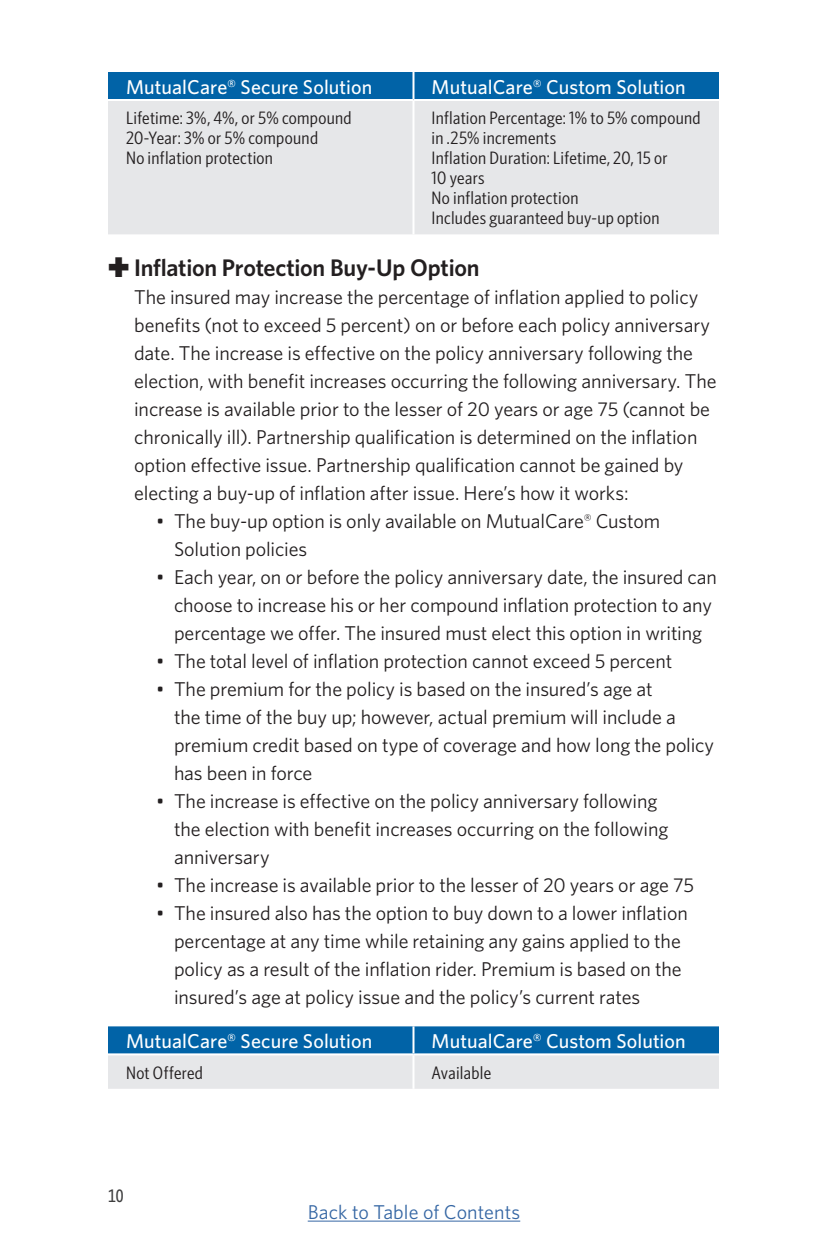
<style>
.page{position:relative;width:828px;height:1260px;background:#fff}
.page>*{position:absolute;margin:0;border:0;box-sizing:border-box;transform-origin:0 0}
.t1{font:600 24px "Whitney";letter-spacing:-.015em;color:#231f20}
.t2{font:20px/28px "Whitney";letter-spacing:-.005em;color:#231f20}
.t3{font:500 20px "Whitney";letter-spacing:.005em;color:#fff}
.t4{font:20px "Whitney";letter-spacing:.005em;color:#3667a4}
.t5{font:18px/20px "Whitney Condensed";letter-spacing:.015em;color:#231f20;scale:1.1 1}
.t6{font:500 18px "Whitney Condensed";color:#3e3e3f}
.s1{font-size:16px}
</style>
<div class="page">
<div style="left:108px;top:72px;width:611px;height:27px;background:#0163a7"></div>
<div style="left:108px;top:101px;width:611px;height:133px;background:#e6e7e9"></div>
<hr style="left:412px;top:72px;width:2px;height:27px;background:#fff">
<hr style="left:412px;top:101px;width:2px;height:133px;background:#fff">
<svg style="left:108px;top:1026px;width:611px;height:63px;background:#82adcc"></svg>
<hr style="left:412px;top:1026px;width:2px;height:27px;background:#fff">
<hr style="left:108px;top:1053px;width:306px;height:2px;background:#fff">
<hr style="left:414px;top:1053px;width:305px;height:2px;background:#fff">
<hr style="left:412px;top:1055px;width:2px;height:34px;background:#fff">
<hr style="left:308px;top:1221px;width:212px;height:1px;background:#3667a4">
<p class="t3" style="left:126px;top:74px;width:248px">MutualCare<span class="s1">®</span> Secure Solution</p>
<p class="t3" style="left:432px;top:74px;width:256px">MutualCare<span class="s1">®</span> Custom Solution</p>
<p class="t5" style="left:126px;top:107px;width:207px">Lifetime: 3%, 4%, or 5% compound<br>20-Year: 3% or 5% compound<br>No inflation protection</p>
<p class="t5" style="left:431px;top:107px;width:246px">Inflation Percentage: 1% to 5% compound in .25% increments<br>Inflation Duration: Lifetime, 20, 15 or<br>10 years<br>No inflation protection<br>Includes guaranteed buy-up option</p>
<p class="t1" style="left:108px;top:252px;width:373px">✚ Inflation Protection Buy-Up Option</p>
<p class="t2" style="left:134px;top:283px;width:584px">The insured may increase the percentage of inflation applied to policy benefits (not to exceed 5 percent) on or before each policy anniversary date. The increase is effective on the policy anniversary following the election, with benefit increases occurring the following anniversary. The increase is available prior to the lesser of 20 years or age 75 (cannot be chronically ill). Partnership qualification is determined on the inflation option effective issue. Partnership qualification cannot be gained by electing a buy-up of inflation after issue. Here’s how it works:</p>
<p class="t2" style="left:174px;top:507px;width:488px;text-indent:-18px">• The buy-up option is only available on MutualCare<sup>®</sup> Custom<br>Solution policies</p>
<p class="t2" style="left:174px;top:563px;width:545px;text-indent:-18px">• Each year, on or before the policy anniversary date, the insured can choose to increase his or her compound inflation protection to any percentage we offer. The insured must elect this option in writing</p>
<p class="t2" style="left:156px;top:647px;width:518px">• The total level of inflation protection cannot exceed 5 percent</p>
<p class="t2" style="left:174px;top:675px;width:542px;text-indent:-18px">• The premium for the policy is based on the insured’s age at<br>the time of the buy up; however, actual premium will include a premium credit based on type of coverage and how long the policy has been in force</p>
<p class="t2" style="left:174px;top:787px;width:496px;text-indent:-18px">• The increase is effective on the policy anniversary following the election with benefit increases occurring on the following anniversary</p>
<p class="t2" style="left:156px;top:871px;width:540px">• The increase is available prior to the lesser of 20 years or age 75</p>
<p class="t2" style="left:174px;top:899px;width:515px;text-indent:-18px">• The insured also has the option to buy down to a lower inflation percentage at any time while retaining any gains applied to the policy as a result of the inflation rider. Premium is based on the insured’s age at policy issue and the policy’s current rates</p>
<p class="t3" style="left:126px;top:1028px;width:248px">MutualCare<span class="s1">®</span> Secure Solution</p>
<p class="t3" style="left:432px;top:1028px;width:256px">MutualCare<span class="s1">®</span> Custom Solution</p>
<p class="t5" style="left:126px;top:1062px;width:72px">Not Offered</p>
<p class="t5" style="left:431px;top:1062px;width:56px">Available</p>
<p class="t6" style="left:108px;top:1185px;width:17px">10</p>
<p class="t4" style="left:308px;top:1199px;width:214px">Back to Table of Contents</p>
</div>
